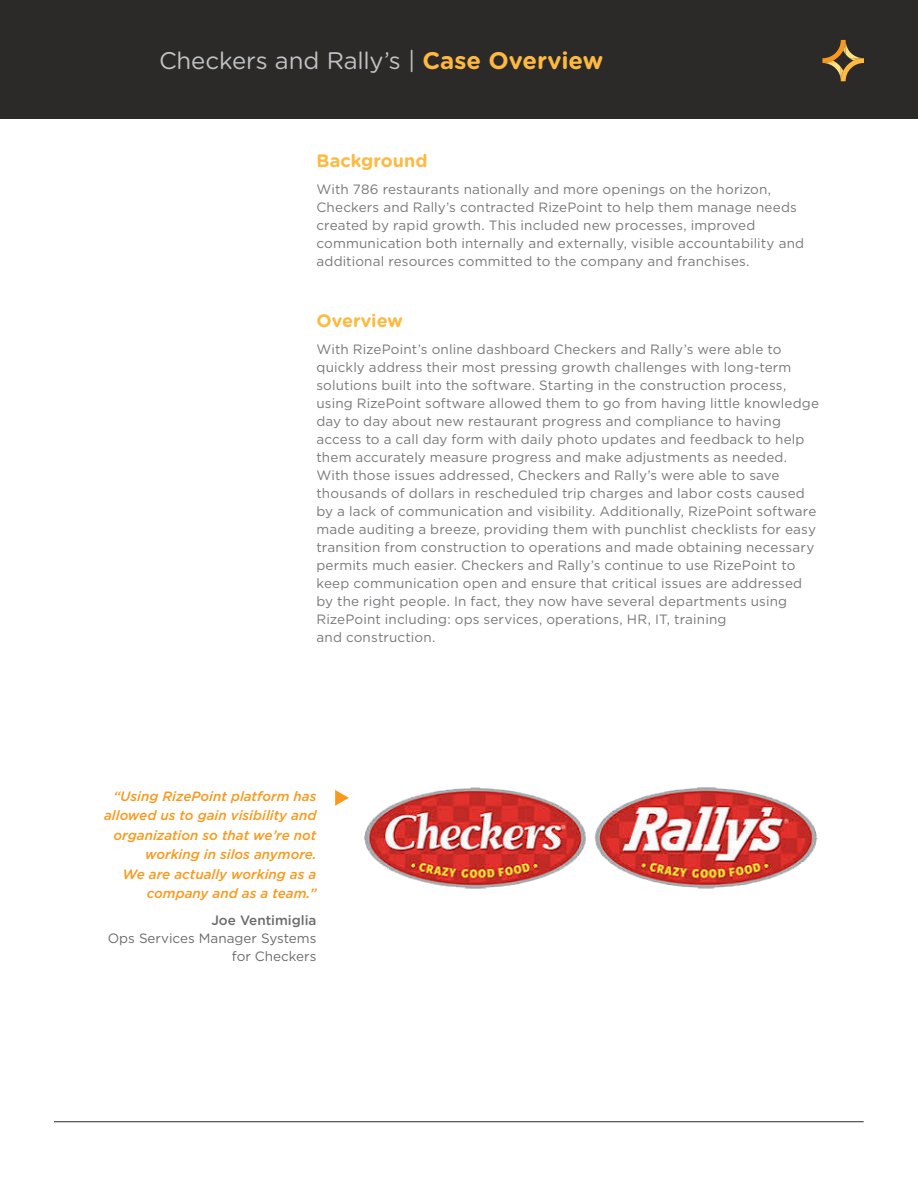
<style>
.page{position:relative;width:918px;height:1188px;background:#fff}
.page>*{position:absolute;margin:0;border:0;box-sizing:border-box;transform-origin:0 0}
.t1{font:24px "Gotham Rounded";letter-spacing:-.005em;color:#c0c2c4}
.t2{font:700 18px "Gotham Rounded";color:#fdb940}
.t3{font:13.5px/18px "Gotham";letter-spacing:.01em;color:#77787b}
.t4{font:italic 500 13.5px/19.5px "Gotham";color:#f8991d;text-align:right}
.t5{font:13.5px/18px "Gotham";color:#6c6c6c;text-align:right}
.t6{font:500 13.5px "Gotham";color:#6c6c6c}
.s1{font-weight:700;color:#fdb940}
</style>
<div class="page">
<div style="left:0;top:0;width:918px;height:119px;background:#2c2929"></div>
<hr style="left:54px;top:1121px;width:810px;height:1px;background:#2c2929">
<svg style="left:822px;top:40px;width:42px;height:41px"></svg>
<img style="left:364px;top:787px;width:453px;height:102px">
<svg style="left:335px;top:790px;width:14px;height:16px"></svg>
<h1 class="t1" style="left:159px;top:44px;width:446px">Checkers and Rally’s | <span class="s1">Case Overview</span></h1>
<h2 class="t2" style="left:316px;top:148px;width:113px">Background</h2>
<p class="t3" style="left:316px;top:180px;width:489px">With 786 restaurants nationally and more openings on the horizon, Checkers and Rally’s contracted RizePoint to help them manage needs created by rapid growth. This included new processes, improved communication both internally and externally, visible accountability and additional resources committed to the company and franchises.</p>
<h2 class="t2" style="left:316px;top:307px;width:88px">Overview</h2>
<p class="t3" style="left:316px;top:340px;width:504px">With RizePoint’s online dashboard Checkers and Rally’s were able to quickly address their most pressing growth challenges with long-term solutions built into the software. Starting in the construction process, using RizePoint software allowed them to go from having little knowledge day to day about new restaurant progress and compliance to having access to a call day form with daily photo updates and feedback to help them accurately measure progress and make adjustments as needed.<br>With those issues addressed, Checkers and Rally’s were able to save thousands of dollars in rescheduled trip charges and labor costs caused by a lack of communication and visibility. Additionally, RizePoint software made auditing a breeze, providing them with punchlist checklists for easy transition from construction to operations and made obtaining necessary permits much easier. Checkers and Rally’s continue to use RizePoint to keep communication open and ensure that critical issues are addressed by the right people. In fact, they now have several departments using RizePoint including: ops services, operations, HR, IT, training<br>and construction.</p>
<p class="t4" style="left:104px;top:786px;width:214px">“Using RizePoint platform has allowed us to gain visibility and organization so that we’re not working in silos anymore.<br>We are actually working as a company and as a team.”</p>
<p class="t6" style="left:211px;top:912px;width:107px">Joe Ventimiglia</p>
<p class="t5" style="left:108px;top:929px;width:210px">Ops Services Manager Systems for Checkers</p>
</div>
